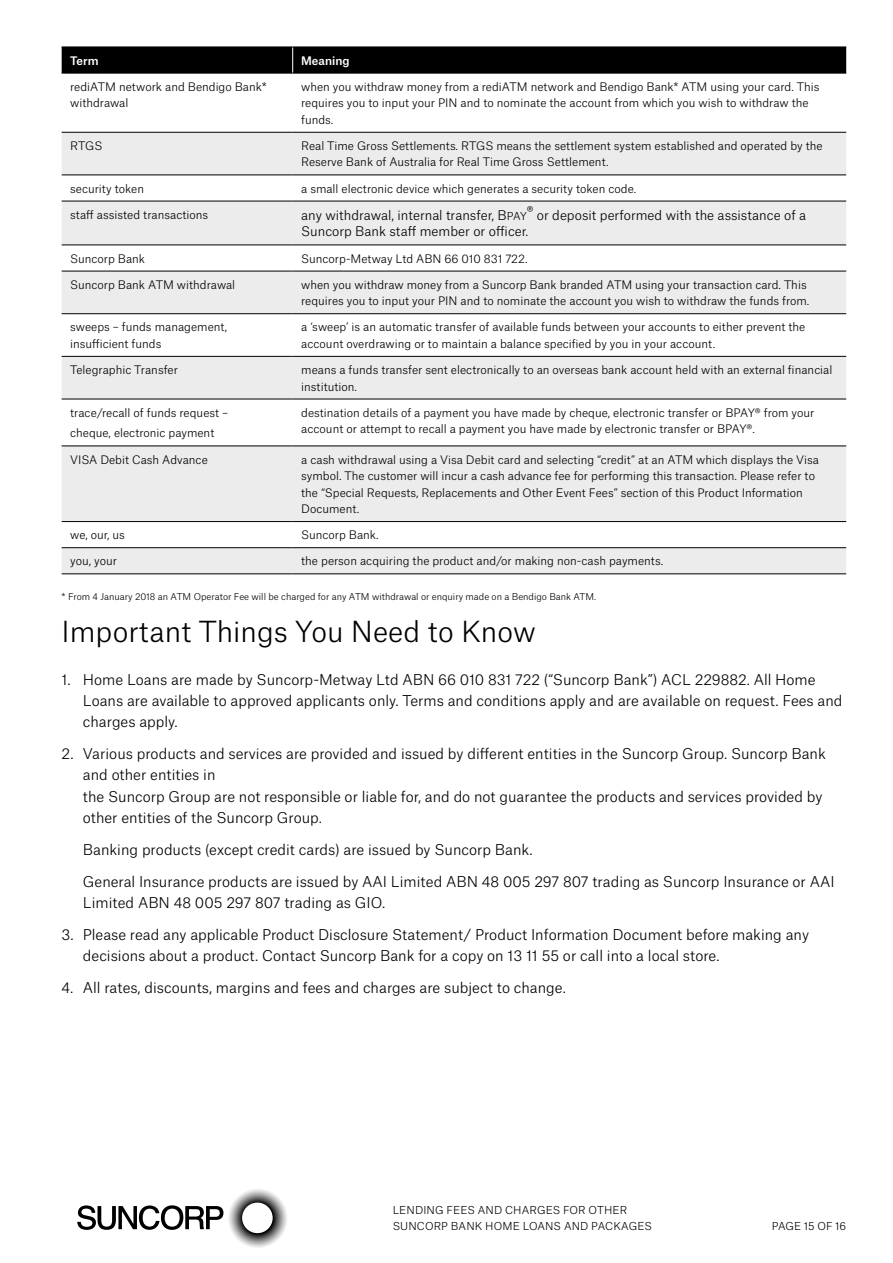
<style>
.page{position:relative;width:893px;height:1263px;background:#fff}
.page>*{position:absolute;margin:0;border:0;box-sizing:border-box;transform-origin:0 0}
.t1{font:300 27.75px "Atlas Grotesk";color:#000}
.t2{font:300 14.25px/21.3px "Atlas Grotesk";color:#000}
.t3{font:300 12.75px/16.5px "Atlas Grotesk";color:#000}
.t4{font:300 11.25px/16.5px "Atlas Grotesk";color:#000}
.t5{font:500 11.25px "Atlas Grotesk";color:#fff}
.t6{font:300 10.5px/16.2px "Atlas Grotesk";letter-spacing:.01em;color:#000}
.t7{font:300 10.5px "Atlas Grotesk";letter-spacing:-.01em;color:#000}
.t8{font:300 9px "Atlas Grotesk";color:#000}
.s1{font-size:10.5px}
</style>
<div class="page">
<svg style="left:77px;top:1189px;width:210px;height:59px"></svg>
<svg style="left:62px;top:133px;width:784px;height:441px;fill:#ececec"></svg>
<div style="left:62px;top:48px;width:784px;height:25px;background:#000"></div>
<hr style="left:62px;top:47px;width:231px;height:1px;background:#000">
<hr style="left:293px;top:47px;width:553px;height:1px;background:#000">
<hr style="left:62px;top:73px;width:231px;height:1px;background:#000">
<hr style="left:293px;top:73px;width:553px;height:1px;background:#000">
<hr style="left:62px;top:132px;width:231px;height:1px;background:#000">
<hr style="left:293px;top:132px;width:553px;height:1px;background:#000">
<hr style="left:62px;top:175px;width:231px;height:1px;background:#000">
<hr style="left:293px;top:175px;width:553px;height:1px;background:#000">
<hr style="left:62px;top:201px;width:231px;height:1px;background:#000">
<hr style="left:293px;top:201px;width:553px;height:1px;background:#000">
<hr style="left:62px;top:245px;width:231px;height:1px;background:#000">
<hr style="left:293px;top:245px;width:553px;height:1px;background:#000">
<hr style="left:62px;top:271px;width:231px;height:1px;background:#000">
<hr style="left:293px;top:271px;width:553px;height:1px;background:#000">
<hr style="left:62px;top:313px;width:231px;height:1px;background:#000">
<hr style="left:293px;top:313px;width:553px;height:1px;background:#000">
<hr style="left:62px;top:356px;width:231px;height:1px;background:#000">
<hr style="left:293px;top:356px;width:553px;height:1px;background:#000">
<hr style="left:62px;top:399px;width:231px;height:1px;background:#000">
<hr style="left:293px;top:399px;width:553px;height:1px;background:#000">
<hr style="left:62px;top:446px;width:231px;height:1px;background:#000">
<hr style="left:293px;top:446px;width:553px;height:1px;background:#000">
<hr style="left:62px;top:521px;width:231px;height:1px;background:#000">
<hr style="left:293px;top:521px;width:553px;height:1px;background:#000">
<hr style="left:62px;top:547px;width:231px;height:1px;background:#000">
<hr style="left:293px;top:547px;width:553px;height:1px;background:#000">
<hr style="left:62px;top:574px;width:231px;height:1px;background:#000">
<hr style="left:293px;top:574px;width:553px;height:1px;background:#000">
<p class="t5" style="left:70px;top:51px;width:30px">Term</p>
<p class="t5" style="left:301px;top:51px;width:50px">Meaning</p>
<p class="t4" style="left:70px;top:77px;width:198px">rediATM network and Bendigo Bank* withdrawal</p>
<p class="t4" style="left:301px;top:77px;width:520px">when you withdraw money from a rediATM network and Bendigo Bank* ATM using your card. This requires you to input your PIN and to nominate the account from which you wish to withdraw the funds.</p>
<p class="t4" style="left:70px;top:136px;width:34px">RTGS</p>
<p class="t4" style="left:301px;top:136px;width:523px">Real Time Gross Settlements. RTGS means the settlement system established and operated by the<br>Reserve Bank of Australia for Real Time Gross Settlement.</p>
<p class="t4" style="left:70px;top:179px;width:75px">security token</p>
<p class="t4" style="left:301px;top:179px;width:337px">a small electronic device which generates a security token code.</p>
<p class="t4" style="left:70px;top:205px;width:140px">staff assisted transactions</p>
<p class="t3" style="left:301px;top:206px;width:506px">any withdrawal, internal transfer, B<span class="s1">PAY</span>® or deposit performed with the assistance of a<br>Suncorp Bank staff member or officer.</p>
<p class="t4" style="left:70px;top:249px;width:76px">Suncorp Bank</p>
<p class="t4" style="left:301px;top:249px;width:228px">Suncorp-Metway Ltd ABN 66 010 831 722.</p>
<p class="t4" style="left:70px;top:275px;width:166px">Suncorp Bank ATM withdrawal</p>
<p class="t4" style="left:301px;top:275px;width:510px">when you withdraw money from a Suncorp Bank branded ATM using your transaction card. This requires you to input your PIN and to nominate the account you wish to withdraw the funds from.</p>
<p class="t4" style="left:70px;top:318px;width:159px">sweeps – funds management, insufficient funds</p>
<p class="t4" style="left:301px;top:318px;width:506px">a ‘sweep’ is an automatic transfer of available funds between your accounts to either prevent the account overdrawing or to maintain a balance specified by you in your account.</p>
<p class="t4" style="left:70px;top:360px;width:109px">Telegraphic Transfer</p>
<p class="t4" style="left:301px;top:360px;width:533px">means a funds transfer sent electronically to an overseas bank account held with an external financial institution.</p>
<p class="t4" style="left:70px;top:401px;width:160px;line-height:20.7px">trace/recall of funds request – cheque, electronic payment</p>
<p class="t4" style="left:301px;top:403px;width:515px">destination details of a payment you have made by cheque, electronic transfer or BPAY® from your account or attempt to recall a payment you have made by electronic transfer or BPAY®.</p>
<p class="t4" style="left:70px;top:450px;width:139px">VISA Debit Cash Advance</p>
<p class="t4" style="left:301px;top:450px;width:519px">a cash withdrawal using a Visa Debit card and selecting “credit” at an ATM which displays the Visa symbol. The customer will incur a cash advance fee for performing this transaction. Please refer to the “Special Requests, Replacements and Other Event Fees” section of this Product Information Document.</p>
<p class="t4" style="left:70px;top:526px;width:56px">we, our, us</p>
<p class="t4" style="left:301px;top:526px;width:79px">Suncorp Bank.</p>
<p class="t4" style="left:70px;top:552px;width:48px">you, your</p>
<p class="t4" style="left:301px;top:552px;width:363px">the person acquiring the product and/or making non-cash payments.</p>
<p class="t8" style="left:62px;top:589px;width:536px">* From 4 January 2018 an ATM Operator Fee will be charged for any ATM withdrawal or enquiry made on a Bendigo Bank ATM.</p>
<h1 class="t1" style="left:62px;top:610px;width:476px">Important Things You Need to Know</h1>
<p class="t2" style="left:83px;top:667px;width:761px;text-indent:-21px">1. Home Loans are made by Suncorp-Metway Ltd ABN 66 010 831 722 (“Suncorp Bank”) ACL 229882. All Home<br>Loans are available to approved applicants only. Terms and conditions apply and are available on request. Fees and charges apply.</p>
<p class="t2" style="left:83px;top:742px;width:744px;text-indent:-21px">2. Various products and services are provided and issued by different entities in the Suncorp Group. Suncorp Bank and other entities in<br>the Suncorp Group are not responsible or liable for, and do not guarantee the products and services provided by other entities of the Suncorp Group.</p>
<p class="t2" style="left:83px;top:837px;width:451px">Banking products (except credit cards) are issued by Suncorp Bank.</p>
<p class="t2" style="left:83px;top:869px;width:753px">General Insurance products are issued by AAI Limited ABN 48 005 297 807 trading as Suncorp Insurance or AAI<br>Limited ABN 48 005 297 807 trading as GIO.</p>
<p class="t2" style="left:83px;top:922px;width:728px;text-indent:-21px">3. Please read any applicable Product Disclosure Statement/ Product Information Document before making any decisions about a product. Contact Suncorp Bank for a copy on 13 11 55 or call into a local store.</p>
<p class="t2" style="left:62px;top:975px;width:506px">4. All rates, discounts, margins and fees and charges are subject to change.</p>
<p class="t6" style="left:393px;top:1200px;width:261px">LENDING FEES AND CHARGES FOR OTHER<br>SUNCORP BANK HOME LOANS AND PACKAGES</p>
<p class="t7" style="left:772px;top:1217px;width:76px">PAGE 15 OF 16</p>
</div>
